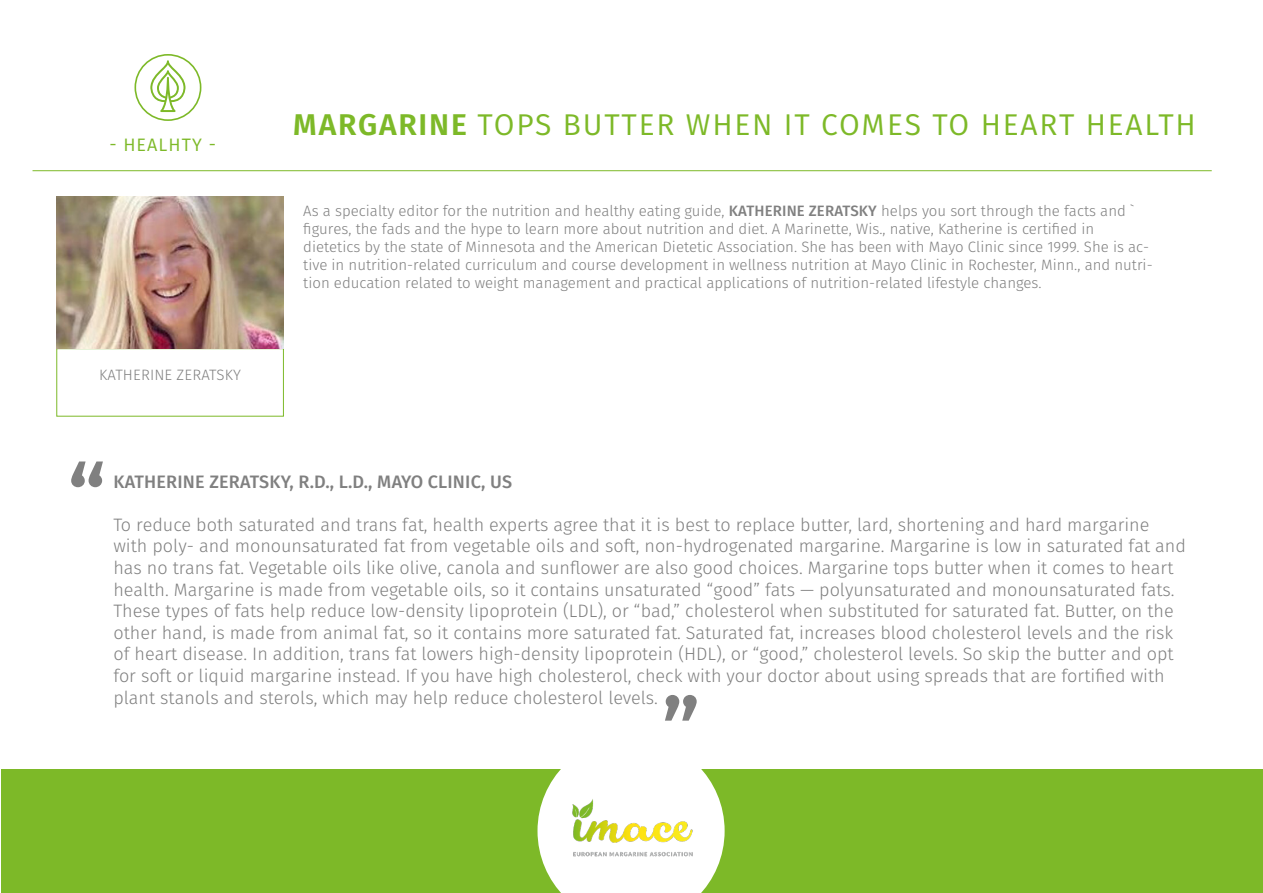
<style>
.page{position:relative;width:1263px;height:893px;background:#fff}
.page>*{position:absolute;margin:0;border:0;box-sizing:border-box;transform-origin:0 0}
.t1{font:500 90px "Fira Sans";color:#808080}
.t2{font:30px "Fira Sans";letter-spacing:.06em;color:#7db928}
.t3{font:300 18px/21.6px "Fira Sans";color:#808080}
.t4{font:500 18px "Fira Sans";letter-spacing:.01em;color:#808080}
.t5{font:18px "Fira Sans";letter-spacing:.06em;color:#7db928}
.t6{font:300 15px/18px "Fira Sans";color:#808080}
.s1{font-weight:600}
.s2{font-weight:500}
</style>
<div class="page">
<div style="left:134px;top:54px;width:67px;height:67px;border:2px solid #7db928;border-radius:50%"></div>
<svg style="left:150px;top:60px;width:35px;height:52px"></svg>
<div style="left:2px;top:769px;width:1261px;height:124px;background:#7db928"></div>
<svg style="left:537px;top:769px;width:188px;height:124px;background:#edf5e1"></svg>
<img style="left:568px;top:794px;width:131px;height:70px">
<hr style="left:33px;top:170px;width:1179px;height:1px;background:#7db928">
<img style="left:57px;top:197px;width:226px;height:152px">
<p class="t5" style="left:109px;top:131px;width:108px">- HEALHTY -</p>
<p class="t6" style="left:99px;top:366px;width:143px">KATHERINE ZERATSKY</p>
<p class="t2" style="left:293px;top:102px;width:904px"><span class="s1">MARGARINE</span> TOPS BUTTER WHEN IT COMES TO HEART HEALTH</p>
<p class="t6" style="left:303px;top:202px;width:832px">As a specialty editor for the nutrition and healthy eating guide, <span class="s2">KATHERINE ZERATSKY</span> helps you sort through the facts and ` figures, the fads and the hype to learn more about nutrition and diet. A Marinette, Wis., native, Katherine is certified in</p>
<p class="t6" style="left:303px;top:238px;width:851px">dietetics by the state of Minnesota and the American Dietetic Association. She has been with Mayo Clinic since 1999. She is ac&shy;tive in nutrition-related curriculum and course development in wellness nutrition at Mayo Clinic in Rochester, Minn., and nutri&shy;tion education related to weight management and practical applications of nutrition-related lifestyle changes.</p>
<p class="t1" style="left:68px;top:426px;width:40px">“</p>
<p class="t4" style="left:113px;top:467px;width:400px">KATHERINE ZERATSKY, R.D., L.D., MAYO CLINIC, US</p>
<p class="t3" style="left:113px;top:514px;width:1074px">To reduce both saturated and trans fat, health experts agree that it is best to replace butter, lard, shortening and hard margarine with poly- and monounsaturated fat from vegetable oils and soft, non-hydrogenated margarine. Margarine is low in saturated fat and has no trans fat. Vegetable oils like olive, canola and sunflower are also good choices. Margarine tops butter when it comes to heart health. Margarine is made from vegetable oils, so it contains unsaturated “good” fats — polyunsaturated and monounsaturated fats.<br>These types of fats help reduce low-density lipoprotein (LDL), or “bad,” cholesterol when substituted for saturated fat. Butter, on the other hand, is made from animal fat, so it contains more saturated fat. Saturated fat, increases blood cholesterol levels and the risk of heart disease. In addition, trans fat lowers high-density lipoprotein (HDL), or “good,” cholesterol levels. So skip the butter and opt for soft or liquid margarine instead. If you have high cholesterol, check with your doctor about using spreads that are fortified with plant stanols and sterols, which may help reduce cholesterol levels.</p>
<p class="t1" style="left:700px;top:756px;width:40px;rotate:-180deg">“</p>
</div>
